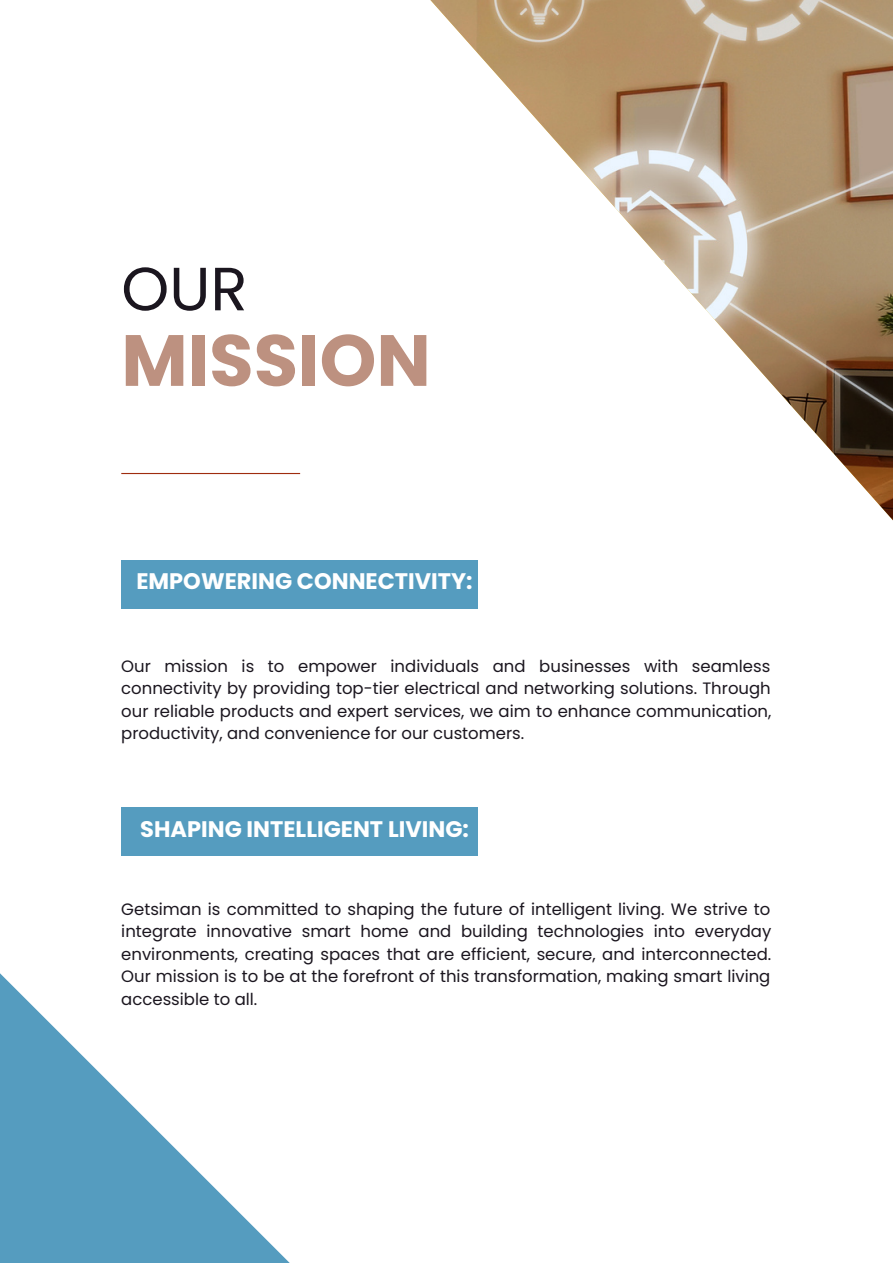
<style>
.page{position:relative;width:893px;height:1264px;background:#fff}
.page>*{position:absolute;margin:0;border:0;box-sizing:border-box;transform-origin:0 0}
.t1{font:700 72.3px "Poppins";color:#bd9180}
.t2{font:60.9px "Poppins";color:#1b161f}
.t3{font:700 22.5px "Poppins";color:#fff}
.t4{font:16.5px/22.5px "Poppins";color:#1b161f;text-align:justify}
</style>
<div class="page">
<div style="left:121px;top:560px;width:356px;height:49px;background:#559cbf"></div>
<div style="left:121px;top:807px;width:356px;height:49px;background:#559cbf"></div>
<svg style="left:0;top:973px;width:289px;height:289px"></svg>
<hr style="left:121px;top:473px;width:179px;height:1px;background:#9f2c0f">
<img style="left:430px;top:0;width:462px;height:587px">
<p class="t2" style="left:121px;top:246px;width:128px">OUR</p>
<p class="t1" style="left:121px;top:310px;width:311px">MISSION</p>
<p class="t3" style="left:136px;top:565px;width:338px">EMPOWERING CONNECTIVITY:</p>
<p class="t4" style="left:121px;top:655px;width:651px">Our mission is to empower individuals and businesses with seamless connectivity by providing top-tier electrical and networking solutions. Through our reliable products and expert services, we aim to enhance communication, productivity, and convenience for our customers.</p>
<p class="t3" style="left:140px;top:812px;width:330px">SHAPING INTELLIGENT LIVING:</p>
<p class="t4" style="left:121px;top:897px;width:651px">Getsiman is committed to shaping the future of intelligent living. We strive to integrate innovative smart home and building technologies into everyday environments, creating spaces that are efficient, secure, and interconnected.<br>Our mission is to be at the forefront of this transformation, making smart living accessible to all.</p>
</div>
